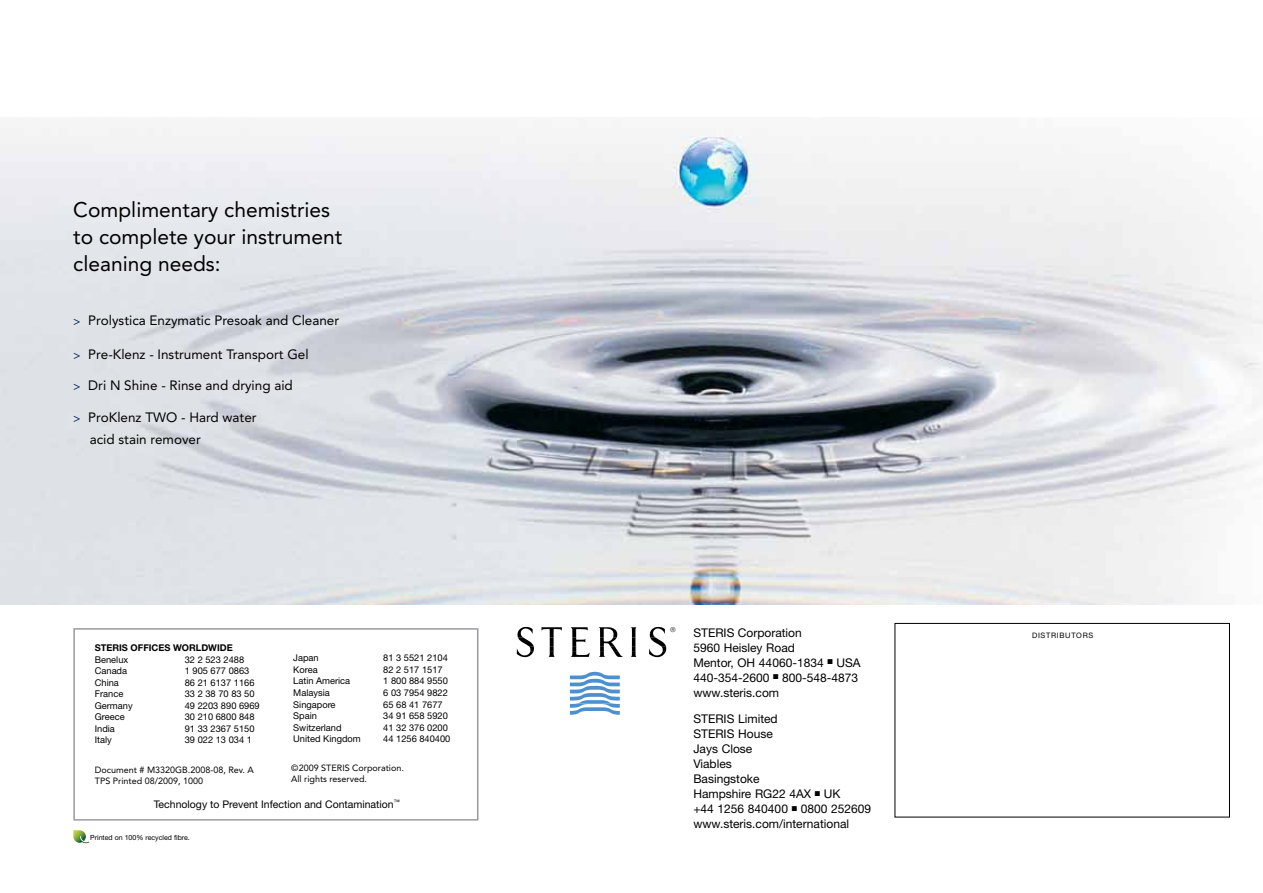
<style>
.page{position:relative;width:1263px;height:893px;background:#fff}
.page>*{position:absolute;margin:0;border:0;box-sizing:border-box;transform-origin:0 0}
.t1{font:21px/27px "Avenir";color:#000}
.t2{font:13.5px/22.5px "Avenir";color:#000}
.t3{font:12px/15px "Helvetica Neue";color:#000}
.t4{font:10.5px "Helvetica Neue";color:#000}
.t5{font:9.3px "Helvetica Neue";color:#000}
.t6{font:700 9.3px "Helvetica Neue";color:#000}
.t7{font:9px/10.8px "Avenir";color:#000}
.t8{font:7.5px "Helvetica Neue";letter-spacing:.09em;color:#000}
.t9{font:7.05px "Helvetica Neue";color:#000}
.t10{font:6.75px "Helvetica";color:#000}
.s1{font-family:"Adobe Garamond Pro";font-size:15px;color:#002454}
</style>
<div class="page">
<img style="left:0;top:127px;width:1263px;height:477px">
<div style="left:894px;top:623px;width:336px;height:194px;border:1px solid #000"></div>
<div style="left:73px;top:628px;width:405px;height:193px;border:2px solid #999b9e"></div>
<svg style="left:570px;top:672px;width:50px;height:43px"></svg>
<svg style="left:517px;top:627px;width:149px;height:30px"></svg>
<svg style="left:73px;top:830px;width:16px;height:13px"></svg>
<h1 class="t1" style="left:73px;top:196px;width:270px">Complimentary chemistries to complete your instrument cleaning needs:</h1>
<h2 class="t2" style="left:73px;top:309px;width:267px"><span class="s1">&gt;</span> Prolystica Enzymatic Presoak and Cleaner</h2>
<h2 class="t2" style="left:73px;top:343px;width:237px"><span class="s1">&gt;</span> Pre-Klenz - Instrument Transport Gel</h2>
<h2 class="t2" style="left:73px;top:374px;width:221px"><span class="s1">&gt;</span> Dri N Shine - Rinse and drying aid</h2>
<h2 class="t2" style="left:90px;top:406px;width:168px;text-indent:-16px"><span class="s1">&gt;</span> ProKlenz TWO - Hard water acid stain remover</h2>
<p class="t6" style="left:95px;top:642px;width:139px">STERIS OFFICES WORLDWIDE</p>
<p class="t5" style="left:95px;top:654px;width:35px">Benelux</p>
<p class="t5" style="left:185px;top:654px;width:61px">32 2 523 2488</p>
<p class="t5" style="left:95px;top:665px;width:34px">Canada</p>
<p class="t5" style="left:185px;top:665px;width:66px">1 905 677 0863</p>
<p class="t5" style="left:95px;top:677px;width:26px">China</p>
<p class="t5" style="left:185px;top:677px;width:71px">86 21 6137 1166</p>
<p class="t5" style="left:95px;top:688px;width:30px">France</p>
<p class="t5" style="left:185px;top:688px;width:71px">33 2 38 70 83 50</p>
<p class="t5" style="left:95px;top:700px;width:39px">Germany</p>
<p class="t5" style="left:185px;top:700px;width:76px">49 2203 890 6969</p>
<p class="t5" style="left:95px;top:711px;width:31px">Greece</p>
<p class="t5" style="left:185px;top:711px;width:71px">30 210 6800 848</p>
<p class="t5" style="left:95px;top:723px;width:22px">India</p>
<p class="t5" style="left:185px;top:723px;width:71px">91 33 2367 5150</p>
<p class="t5" style="left:95px;top:735px;width:19px">Italy</p>
<p class="t5" style="left:185px;top:735px;width:69px">39 022 13 034 1</p>
<p class="t7" style="left:95px;top:765px;width:161px">Document # M3320GB.2008-08, Rev. A<br>TPS Printed 08/2009, 1000</p>
<p class="t5" style="left:293px;top:652px;width:27px">Japan</p>
<p class="t5" style="left:383px;top:652px;width:66px">81 3 5521 2104</p>
<p class="t5" style="left:293px;top:664px;width:26px">Korea</p>
<p class="t5" style="left:383px;top:664px;width:61px">82 2 517 1517</p>
<p class="t5" style="left:293px;top:676px;width:59px">Latin America</p>
<p class="t5" style="left:383px;top:676px;width:66px">1 800 884 9550</p>
<p class="t5" style="left:293px;top:687px;width:38px">Malaysia</p>
<p class="t5" style="left:383px;top:687px;width:66px">6 03 7954 9822</p>
<p class="t5" style="left:293px;top:699px;width:44px">Singapore</p>
<p class="t5" style="left:383px;top:699px;width:61px">65 68 41 7677</p>
<p class="t5" style="left:293px;top:710px;width:25px">Spain</p>
<p class="t5" style="left:383px;top:710px;width:66px">34 91 658 5920</p>
<p class="t5" style="left:293px;top:722px;width:50px">Switzerland</p>
<p class="t5" style="left:383px;top:722px;width:66px">41 32 376 0200</p>
<p class="t5" style="left:293px;top:733px;width:69px">United Kingdom</p>
<p class="t5" style="left:383px;top:733px;width:69px">44 1256 840400</p>
<p class="t7" style="left:291px;top:763px;width:114px">©2009 STERIS Corporation.<br>All rights reserved.</p>
<p class="t4" style="left:154px;top:798px;width:248px">Technology to Prevent Infection and Contamination<sup>™</sup></p>
<p class="t9" style="left:90px;top:833px;width:101px">Printed on 100% recycled fibre.</p>
<p class="t10" style="left:671px;top:626px;width:6px">®</p>
<p class="t3" style="left:693px;top:625px;width:110px">STERIS Corporation</p>
<p class="t8" style="left:1032px;top:631px;width:63px">DISTRIBUTORS</p>
<p class="t3" style="left:693px;top:640px;width:169px">5960 Heisley Road<br>Mentor, OH 44060-1834 ■ USA<br>440-354-2600 ■ 800-548-4873 www.steris.com</p>
<p class="t3" style="left:693px;top:711px;width:179px">STERIS Limited<br>STERIS House<br>Jays Close<br>Viables<br>Basingstoke<br>Hampshire RG22 4AX ■ UK<br>+44 1256 840400 ■ 0800 252609 www.steris.com/international</p>
</div>
